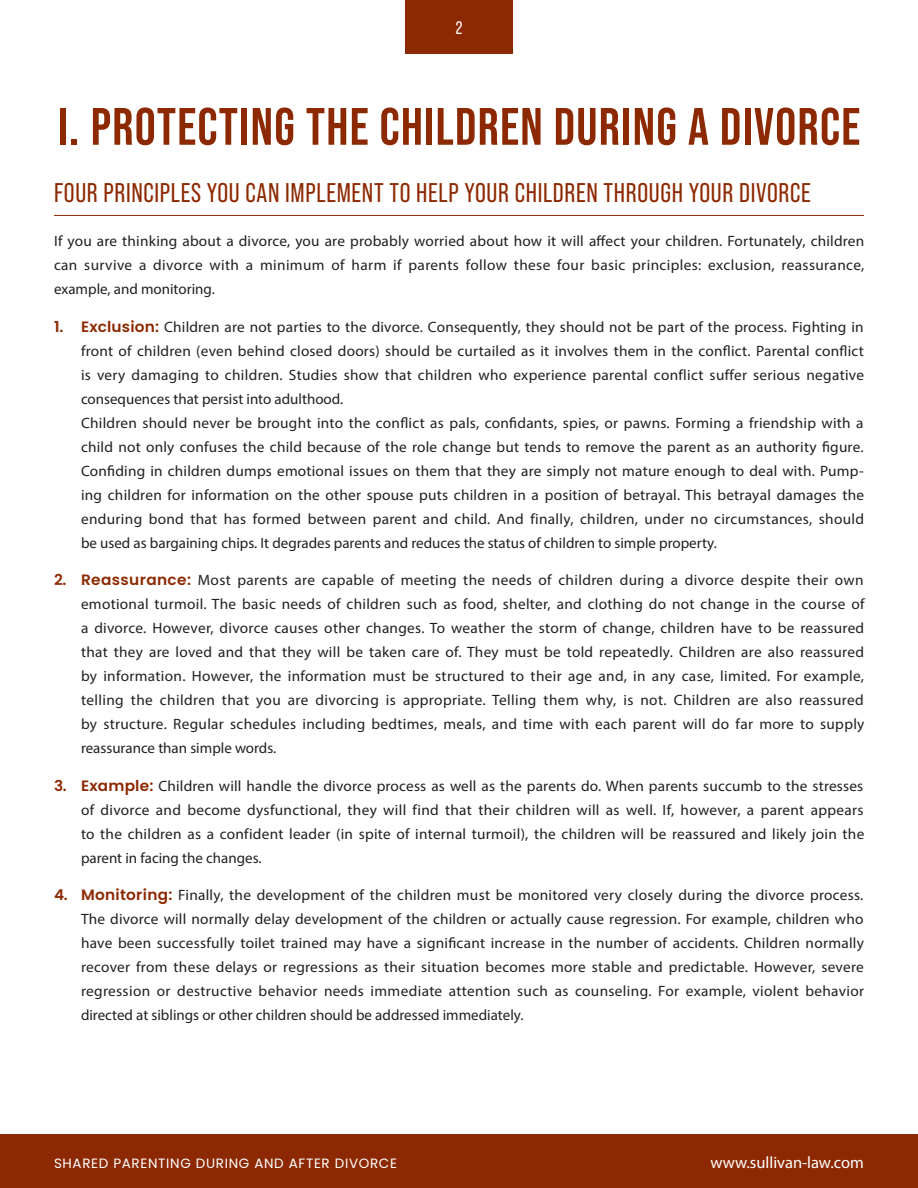
<style>
.page{position:relative;width:918px;height:1188px;background:#fff}
.page>*{position:absolute;margin:0;border:0;box-sizing:border-box;transform-origin:0 0}
.t1{font:700 52.5px "Bebas Neue Pro";letter-spacing:.025em;color:#8d2902}
.t2{font:27px "Bebas Neue Pro";letter-spacing:.025em;color:#8d2902}
.t3{font:18px "Bebas Neue Pro";color:#fff}
.t4{font:16.5px "Myriad Pro";color:#fff}
.t5{font:15px/24px "Myriad Pro";letter-spacing:.015em;color:#231f20;text-align:justify}
.t6{font:13.5px "Poppins";letter-spacing:.05em;color:#fff}
.s1{font-family:"Poppins";font-weight:600;color:#8d2902}
</style>
<div class="page">
<div style="left:405px;top:0;width:108px;height:54px;background:#8d2902"></div>
<div style="left:0;top:1134px;width:918px;height:54px;background:#8d2902"></div>
<hr style="left:54px;top:215px;width:810px;height:1px;background:#8d2902">
<p class="t3" style="left:456px;top:18px;width:8px">2</p>
<h1 class="t1" style="left:58px;top:97px;width:804px">I. PROTECTING THE CHILDREN DURING A DIVORCE</h1>
<h2 class="t2" style="left:54px;top:177px;width:758px">FOUR PRINCIPLES YOU CAN IMPLEMENT TO HELP YOUR CHILDREN THROUGH YOUR DIVORCE</h2>
<p class="t5" style="left:54px;top:229px;width:812px">If you are thinking about a divorce, you are probably worried about how it will affect your children. Fortunately, children can survive a divorce with a minimum of harm if parents follow these four basic principles: exclusion, reassurance, example, and monitoring.</p>
<p class="t5" style="left:81px;top:314px;width:785px;text-align:left;text-indent:-27px"><span class="s1">1. Exclusion:</span> Children are not parties to the divorce. Consequently, they should not be part of the process. Fighting in front of children (even behind closed doors) should be curtailed as it involves them in the conflict. Parental conflict is very damaging to children. Studies show that children who experience parental conflict suffer serious negative consequences that persist into adulthood.<br>Children should never be brought into the conflict as pals, confidants, spies, or pawns. Forming a friendship with a child not only confuses the child because of the role change but tends to remove the parent as an authority figure.<br>Confiding in children dumps emotional issues on them that they are simply not mature enough to deal with. Pump&shy;ing children for information on the other spouse puts children in a position of betrayal. This betrayal damages the enduring bond that has formed between parent and child. And finally, children, under no circumstances, should be used as bargaining chips. It degrades parents and reduces the status of children to simple property.</p>
<p class="t5" style="left:81px;top:568px;width:785px;text-indent:-27px"><span class="s1">2. Reassurance:</span> Most parents are capable of meeting the needs of children during a divorce despite their own emotional turmoil. The basic needs of children such as food, shelter, and clothing do not change in the course of a divorce. However, divorce causes other changes. To weather the storm of change, children have to be reassured that they are loved and that they will be taken care of. They must be told repeatedly. Children are also reassured by information. However, the information must be structured to their age and, in any case, limited. For example, telling the children that you are divorcing is appropriate. Telling them why, is not. Children are also reassured by structure. Regular schedules including bedtimes, meals, and time with each parent will do far more to supply reassurance than simple words.</p>
<p class="t5" style="left:81px;top:773px;width:785px;text-indent:-27px"><span class="s1">3. Example:</span> Children will handle the divorce process as well as the parents do. When parents succumb to the stresses of divorce and become dysfunctional, they will find that their children will as well. If, however, a parent appears to the children as a confident leader (in spite of internal turmoil), the children will be reassured and likely join the parent in facing the changes.</p>
<p class="t5" style="left:81px;top:883px;width:785px;text-indent:-27px"><span class="s1">4. Monitoring:</span> Finally, the development of the children must be monitored very closely during the divorce process.<br>The divorce will normally delay development of the children or actually cause regression. For example, children who have been successfully toilet trained may have a significant increase in the number of accidents. Children normally recover from these delays or regressions as their situation becomes more stable and predictable. However, severe regression or destructive behavior needs immediate attention such as counseling. For example, violent behavior directed at siblings or other children should be addressed immediately.</p>
<p class="t6" style="left:54px;top:1156px;width:345px">SHARED PARENTING DURING AND AFTER DIVORCE</p>
<p class="t4" style="left:710px;top:1152px;width:155px">www.sullivan-law.com</p>
</div>
